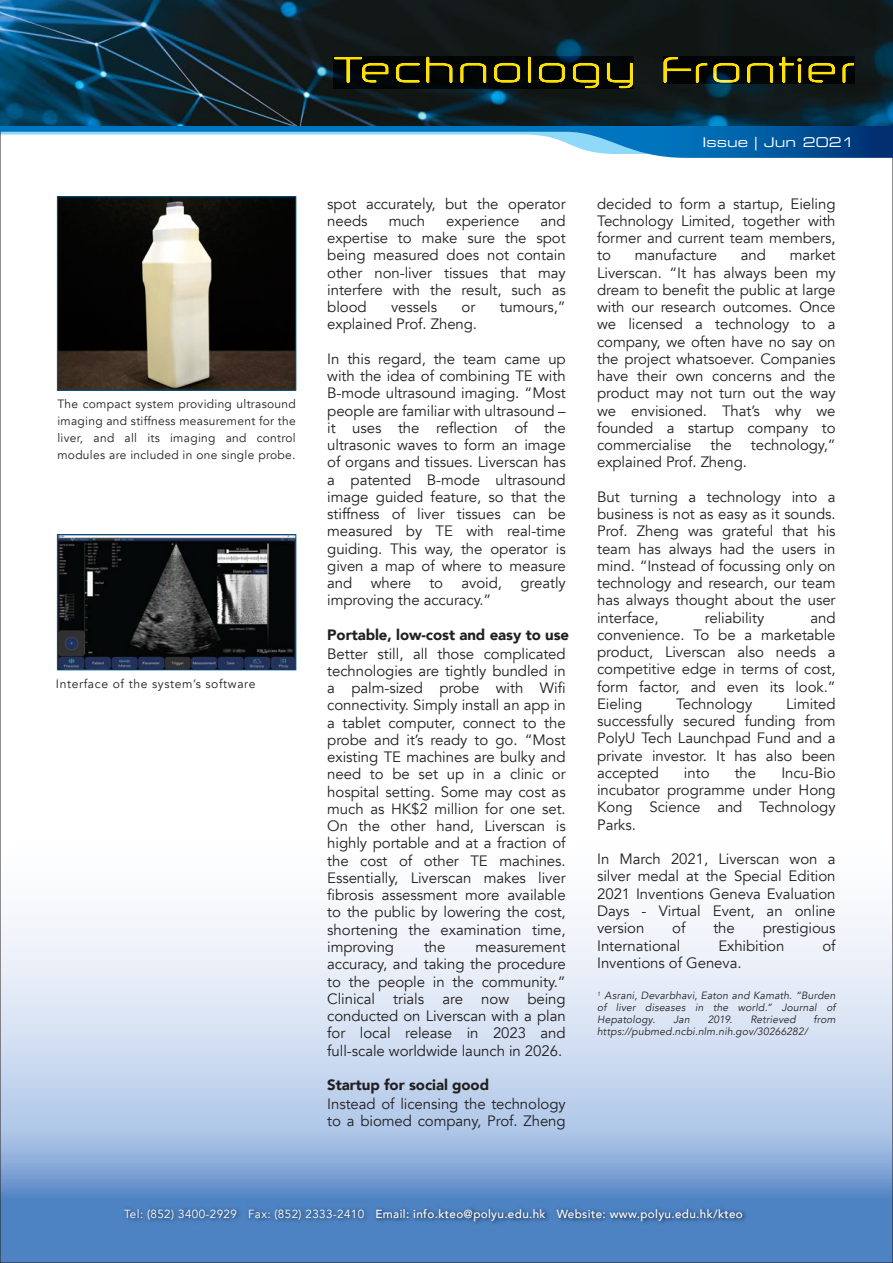
<style>
.page{position:relative;width:893px;height:1263px;background:#fff}
.page>*{position:absolute;margin:0;border:0;box-sizing:border-box;transform-origin:0 0}
.t1{font:15px/17.2px "Avenir";letter-spacing:-.005em;color:#231f20;text-align:justify}
.t2{font:900 15px "Avenir";letter-spacing:-.005em;color:#231f20}
.t3{font:13.5px "Eurostile Extended Two";color:#fff}
.t4{font:12.15px "Avenir";letter-spacing:.05em;color:#231f20}
.t5{font:12px/17.1px "Avenir";letter-spacing:.025em;color:#231f20;text-align:justify}
.t6{font:500 11.7px "Avenir";letter-spacing:.03em;color:#fff}
.t7{font:italic 10.5px/12px "Avenir";letter-spacing:.02em;color:#231f20;text-align:justify}
.s1{font-weight:400}
</style>
<div class="page">
<svg style="left:2px;top:917px;width:889px;height:344px;background:#bacde9"></svg>
<svg style="left:0;top:126px;width:893px;height:32px"></svg>
<img style="left:0;top:0;width:893px;height:126px">
<svg style="left:334px;top:57px;width:55px;height:26px"></svg>
<svg style="left:396px;top:63px;width:24px;height:20px"></svg>
<svg style="left:426px;top:56px;width:27px;height:27px"></svg>
<svg style="left:460px;top:63px;width:27px;height:20px"></svg>
<svg style="left:494px;top:63px;width:26px;height:20px"></svg>
<hr style="left:528px;top:56px;width:3px;height:27px;background:#fff575;border-radius:2px">
<svg style="left:539px;top:63px;width:26px;height:20px"></svg>
<svg style="left:573px;top:63px;width:26px;height:26px"></svg>
<svg style="left:607px;top:62px;width:26px;height:27px"></svg>
<svg style="left:663px;top:57px;width:77px;height:26px;background:#3c3a0b"></svg>
<svg style="left:747px;top:63px;width:26px;height:20px"></svg>
<svg style="left:779px;top:56px;width:23px;height:27px"></svg>
<svg style="left:808px;top:63px;width:27px;height:20px"></svg>
<svg style="left:842px;top:63px;width:12px;height:20px"></svg>
<img style="left:119px;top:1202px;width:657px;height:53px">
<img style="left:59px;top:199px;width:235px;height:189px">
<div style="left:57px;top:197px;width:239px;height:193px;border:1px solid #005890"></div>
<img style="left:59px;top:536px;width:235px;height:132px">
<div style="left:57px;top:534px;width:239px;height:136px;border:1px solid #005890"></div>
<p class="t5" style="left:57px;top:395px;width:240px">The compact system providing ultrasound imaging and stiffness measurement for the liver, and all its imaging and control modules are included in one single probe.</p>
<p class="t4" style="left:56px;top:677px;width:201px">Interface of the system’s software</p>
<p class="t1" style="left:327px;top:195px;width:240px">spot accurately, but the operator needs</p>
<p class="t1" style="left:327px;top:212px;width:240px;text-indent:213px">and expertise to make sure the spot being measured does not contain other non-liver tissues that may interfere with the result, such as blood</p>
<p class="t1" style="left:389px;top:212px;width:38px">much</p>
<p class="t1" style="left:446px;top:212px;width:75px">experience</p>
<p class="t1" style="left:391px;top:299px;width:48px">vessels</p>
<p class="t1" style="left:462px;top:299px;width:15px">or</p>
<p class="t1" style="left:500px;top:299px;width:68px">tumours,”</p>
<p class="t1" style="left:327px;top:316px;width:151px">explained Prof. Zheng.</p>
<p class="t1" style="left:327px;top:350px;width:240px">In this regard, the team came up with the idea of combining TE with B-mode ultrasound imaging. “Most people are familiar with ultrasound – it uses the reflection of the ultrasonic waves to form an image of organs and tissues. Liverscan has a patented B-mode ultrasound image guided feature, so that the stiffness of liver tissues can be measured by TE with real-time guiding. This way, the operator is given a map of where to measure and where to avoid, greatly improving the accuracy.”</p>
<p class="t2" style="left:327px;top:622px;width:243px">Portable, low-cost and easy to use</p>
<p class="t1" style="left:327px;top:645px;width:240px">Better still, all those complicated technologies are tightly bundled in a palm-sized probe with Wifi connectivity. Simply install an app in a tablet computer, connect to the probe and it’s ready to go. “Most existing TE machines are bulky and need to be set up in a clinic or hospital setting. Some may cost as much as HK$2 million for one set.<br>On the other hand, Liverscan is highly portable and at a fraction of the cost of other TE machines.<br>Essentially, Liverscan makes liver fibrosis assessment more available to the public by lowering the cost, shortening the examination time, improving</p>
<p class="t1" style="left:424px;top:938px;width:23px">the</p>
<p class="t1" style="left:327px;top:938px;width:240px;text-indent:148px">measurement accuracy, and taking the procedure to the people in the community.” Clinical trials are now being conducted on Liverscan with a plan for local release in 2023 and full-scale worldwide launch in 2026.</p>
<p class="t2" style="left:327px;top:1072px;width:163px">Startup for social good</p>
<p class="t1" style="left:327px;top:1095px;width:240px">Instead of licensing the technology to a biomed company, Prof. Zheng</p>
<p class="t3" style="left:702px;top:133px;width:154px">Issue | Jun 2021</p>
<p class="t1" style="left:597px;top:195px;width:240px">decided to form a startup, Eieling Technology Limited, together with former and current team members, to</p>
<p class="t1" style="left:635px;top:247px;width:84px">manufacture</p>
<p class="t1" style="left:741px;top:247px;width:27px">and</p>
<p class="t1" style="left:597px;top:247px;width:240px;text-indent:193px">market Liverscan. “It has always been my dream to benefit the public at large with our research outcomes. Once we licensed a technology to a company, we often have no say on the project whatsoever. Companies have their own concerns and the product may not turn out the way we envisioned. That’s why we founded a startup company to commercialise</p>
<p class="t1" style="left:710px;top:437px;width:23px">the</p>
<p class="t1" style="left:751px;top:437px;width:86px">technology,”</p>
<p class="t1" style="left:597px;top:454px;width:151px">explained Prof. Zheng.</p>
<p class="t1" style="left:597px;top:488px;width:240px">But turning a technology into a business is not as easy as it sounds.<br>Prof. Zheng was grateful that his team has always had the users in mind. “Instead of focussing only on technology and research, our team has always thought about the user interface,</p>
<p class="t1" style="left:597px;top:609px;width:240px;text-indent:213px">and convenience. To be a marketable product, Liverscan also needs a competitive edge in terms of cost, form factor, and even its look.” Eieling</p>
<p class="t1" style="left:705px;top:609px;width:61px">reliability</p>
<p class="t1" style="left:597px;top:695px;width:240px;text-indent:189px">Limited successfully secured funding from PolyU Tech Launchpad Fund and a private investor. It has also been accepted</p>
<p class="t1" style="left:676px;top:695px;width:78px">Technology</p>
<p class="t1" style="left:684px;top:764px;width:27px">into</p>
<p class="t1" style="left:735px;top:764px;width:23px">the</p>
<p class="t1" style="left:597px;top:764px;width:240px;text-indent:184px">Incu-Bio incubator programme under Hong Kong Science and Technology Parks.</p>
<p class="t1" style="left:597px;top:851px;width:240px">In March 2021, Liverscan won a silver medal at the Special Edition 2021 Inventions Geneva Evaluation Days - Virtual Event, an online version</p>
<p class="t1" style="left:672px;top:920px;width:15px">of</p>
<p class="t1" style="left:713px;top:920px;width:23px">the</p>
<p class="t1" style="left:763px;top:920px;width:74px">prestigious</p>
<p class="t1" style="left:597px;top:937px;width:85px">International</p>
<p class="t1" style="left:718px;top:937px;width:67px">Exhibition</p>
<p class="t1" style="left:822px;top:937px;width:15px">of</p>
<p class="t1" style="left:597px;top:954px;width:146px">Inventions of Geneva.</p>
<p class="t7" style="left:597px;top:990px;width:240px"><sup>1</sup> Asrani, Devarbhavi, Eaton and Kamath. “Burden of liver diseases in the world.” Journal of Hepatology.</p>
<p class="t7" style="left:673px;top:1014px;width:18px">Jan</p>
<p class="t7" style="left:708px;top:1014px;width:26px">2019.</p>
<p class="t7" style="left:750px;top:1014px;width:47px">Retrieved</p>
<p class="t7" style="left:814px;top:1014px;width:24px">from</p>
<p class="t7" style="left:597px;top:1026px;width:212px">https://pubmed.ncbi.nlm.nih.gov/30266282/</p>
<p class="t6" style="left:124px;top:1203px;width:620px"><span class="s1">Tel: (852) 3400-2929 Fax: (852) 2333-2410</span> Email: info.kteo@polyu.edu.hk Website: www.polyu.edu.hk/kteo</p>
</div>
